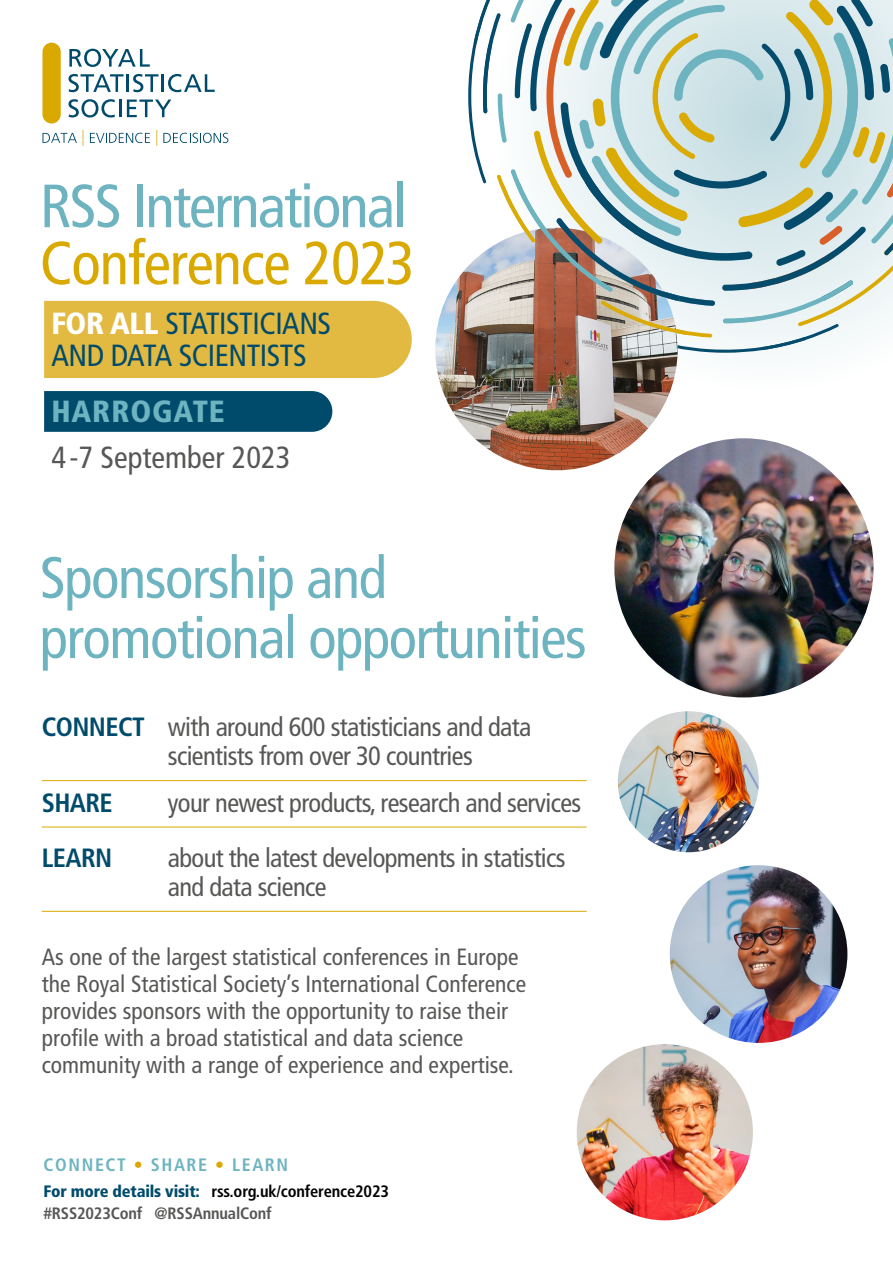
<style>
.page{position:relative;width:893px;height:1263px;background:#fff}
.page>*{position:absolute;margin:0;border:0;box-sizing:border-box;transform-origin:0 0}
.t1{font:condensed 60.9px/57.2px "Frutiger LT Std";letter-spacing:-.03em;color:#6db4c0}
.t2{font:condensed 58.5px/60.2px "Frutiger LT Std";letter-spacing:-.025em;color:#6db4c0}
.t3{font:condensed 30.6px/32.5px "Frutiger LT Std";letter-spacing:-.015em;color:#004b6c}
.t4{font:condensed 30.6px "Frutiger LT Std";color:#575756}
.t5{font:900 condensed 30.6px "Frutiger LT Std";letter-spacing:.03em;color:#6db4c0}
.t6{font:condensed 26.4px/29.4px "Frutiger LT Std";letter-spacing:-.025em;color:#575756}
.t7{font:700 condensed 26.4px "Frutiger LT Std";letter-spacing:-.025em;color:#004b6c}
.t8{font:condensed 23.55px/27px "Frutiger LT Std";color:#575756}
.t9{font:700 condensed 18px "Frutiger LT Std";letter-spacing:.09em;color:#6db4c0}
.t10{font:700 condensed 16.5px "Frutiger LT Std";letter-spacing:-.01em;color:#000}
.t11{font:700 condensed 16.5px "Frutiger LT Std";letter-spacing:-.01em;color:#575756}
.s1{color:#d9a900}
.s2{font-weight:900;color:#fff}
.s3{font-weight:700;color:#004b6c}
.s4{font-weight:900;color:#004b6c}
</style>
<div class="page">
<hr style="left:42px;top:780px;width:545px;height:1px;background:#d9a900">
<hr style="left:42px;top:826px;width:545px;height:1px;background:#d9a900">
<hr style="left:42px;top:911px;width:545px;height:1px;background:#d9a900">
<svg style="left:69px;top:49px;width:81px;height:18px"></svg>
<svg style="left:69px;top:74px;width:146px;height:18px"></svg>
<svg style="left:69px;top:99px;width:102px;height:18px"></svg>
<div style="left:42px;top:43px;width:19px;height:81px;background:#d9a900;border-radius:9px"></div>
<svg style="left:83px;top:130px;width:1px;height:16px"></svg>
<svg style="left:156px;top:130px;width:1px;height:16px"></svg>
<svg style="left:42px;top:133px;width:35px;height:10px"></svg>
<svg style="left:90px;top:133px;width:60px;height:10px"></svg>
<svg style="left:163px;top:133px;width:65px;height:10px"></svg>
<div style="left:44px;top:391px;width:288px;height:41px;background:#004b6c"></div>
<div style="left:44px;top:301px;width:368px;height:77px;background:#e2b941"></div>
<img style="left:435px;top:228px;width:243px;height:242px;border-radius:121px">
<svg style="left:468px;top:0;width:425px;height:353px"></svg>
<img style="left:614px;top:438px;width:259px;height:259px;border-radius:130px">
<img style="left:670px;top:865px;width:177px;height:178px;border-radius:89px">
<img style="left:618px;top:711px;width:141px;height:141px;border-radius:71px">
<img style="left:577px;top:1044px;width:176px;height:176px;border-radius:88px">
<p class="t1" style="left:40px;top:178px;width:376px">RSS International<br><span class="s1">Conference 2023</span></p>
<p class="t3" style="left:51px;top:307px;width:281px"><span class="s2">FOR ALL</span> STATISTICIANS<br>AND DATA SCIENTISTS</p>
<p class="t5" style="left:51px;top:393px;width:175px">HARROGATE</p>
<p class="t4" style="left:51px;top:439px;width:241px">4-7 September 2023</p>
<p class="t2" style="left:40px;top:548px;width:548px">Sponsorship and promotional opportunities</p>
<p class="t6" style="left:168px;top:712px;width:365px;text-indent:-126px"><span class="s3">CONNECT</span> with around 600 statisticians and data scientists from over 30 countries</p>
<p class="t7" style="left:42px;top:787px;width:73px">SHARE</p>
<p class="t6" style="left:168px;top:788px;width:415px">your newest products, research and services</p>
<p class="t7" style="left:42px;top:842px;width:72px">LEARN</p>
<p class="t6" style="left:168px;top:843px;width:399px">about the latest developments in statistics and data science</p>
<p class="t8" style="left:42px;top:944px;width:486px">As one of the largest statistical conferences in Europe the Royal Statistical Society’s International Conference provides sponsors with the opportunity to raise their profile with a broad statistical and data science community with a range of experience and expertise.</p>
<p class="t9" style="left:44px;top:1154px;width:246px">CONNECT <span class="s1">•</span> SHARE <span class="s1">•</span> LEARN</p>
<p class="t10" style="left:44px;top:1181px;width:347px"><span class="s4">For more details visit:</span> rss.org.uk/conference2023</p>
<p class="t11" style="left:44px;top:1203px;width:230px">#RSS2023Conf @RSSAnnualConf</p>
</div>
